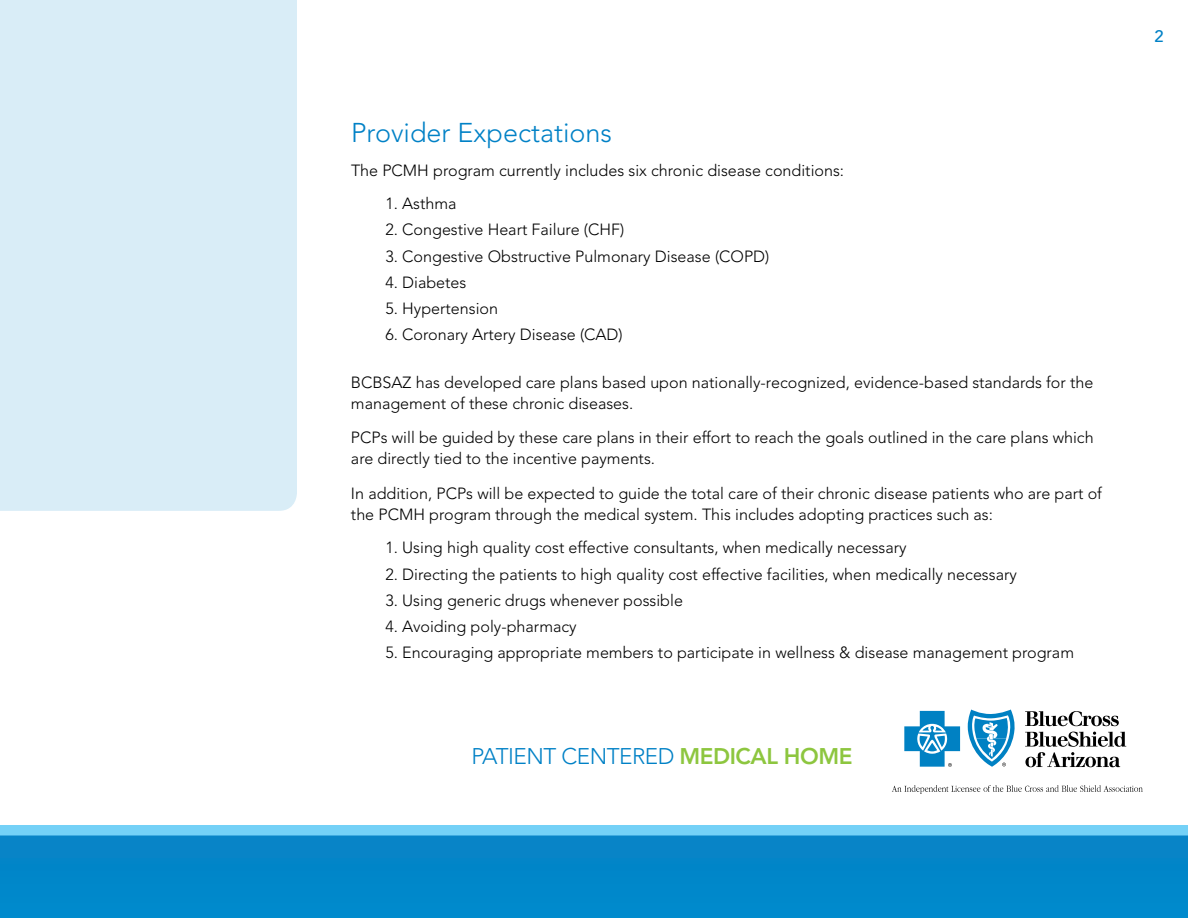
<style>
.page{position:relative;width:1188px;height:918px;background:#fff}
.page>*{position:absolute;margin:0;border:0;box-sizing:border-box;transform-origin:0 0}
.t1{font:300 27px "Avenir LT";color:#0081c6}
.t2{font:300 22.5px "Avenir LT";letter-spacing:-.02em;color:#0081c6}
.t3{font:500 16.5px "Avenir LT";color:#0081c6}
.t4{font:300 16.2px/21px "Avenir LT";color:#000}
.s1{font-weight:800;color:#8dc63f}
</style>
<div class="page">
<div style="left:0;top:0;width:297px;height:511px;background:#d9edf7"></div>
<svg style="left:1025px;top:711px;width:94px;height:15px"></svg>
<svg style="left:1025px;top:732px;width:101px;height:35px"></svg>
<svg style="left:968px;top:710px;width:47px;height:57px"></svg>
<svg style="left:904px;top:711px;width:56px;height:56px"></svg>
<svg style="left:892px;top:785px;width:251px;height:9px"></svg>
<div style="left:0;top:832px;width:1188px;height:86px;background:#0086c9"></div>
<div style="left:0;top:825px;width:1188px;height:11px;background:#74d1f7"></div>
<h1 class="t1" style="left:351px;top:116px;width:263px">Provider Expectations</h1>
<p class="t4" style="left:351px;top:160px;width:495px">The PCMH program currently includes six chronic disease conditions:</p>
<p class="t4" style="left:385px;top:193px;width:73px">1. Asthma</p>
<p class="t4" style="left:385px;top:219px;width:240px">2. Congestive Heart Failure (CHF)</p>
<p class="t4" style="left:385px;top:246px;width:385px">3. Congestive Obstructive Pulmonary Disease (COPD)</p>
<p class="t4" style="left:385px;top:272px;width:82px">4. Diabetes</p>
<p class="t4" style="left:385px;top:298px;width:114px">5. Hypertension</p>
<p class="t4" style="left:385px;top:324px;width:239px">6. Coronary Artery Disease (CAD)</p>
<p class="t4" style="left:351px;top:372px;width:744px">BCBSAZ has developed care plans based upon nationally-recognized, evidence-based standards for the management of these chronic diseases.</p>
<p class="t4" style="left:351px;top:427px;width:744px">PCPs will be guided by these care plans in their effort to reach the goals outlined in the care plans which are directly tied to the incentive payments.</p>
<p class="t4" style="left:351px;top:483px;width:753px">In addition, PCPs will be expected to guide the total care of their chronic disease patients who are part of the PCMH program through the medical system. This includes adopting practices such as:</p>
<p class="t4" style="left:385px;top:537px;width:523px">1. Using high quality cost effective consultants, when medically necessary</p>
<p class="t4" style="left:385px;top:564px;width:633px">2. Directing the patients to high quality cost effective facilities, when medically necessary</p>
<p class="t4" style="left:385px;top:590px;width:299px">3. Using generic drugs whenever possible</p>
<p class="t4" style="left:385px;top:616px;width:193px">4. Avoiding poly-pharmacy</p>
<p class="t4" style="left:385px;top:642px;width:690px">5. Encouraging appropriate members to participate in wellness &amp; disease management program</p>
<h2 class="t2" style="left:471px;top:743px;width:382px">Patient Centered <span class="s1">MEDICAL HOM E</span></h2>
<p class="t3" style="left:1155px;top:27px;width:11px">2</p>
</div>
